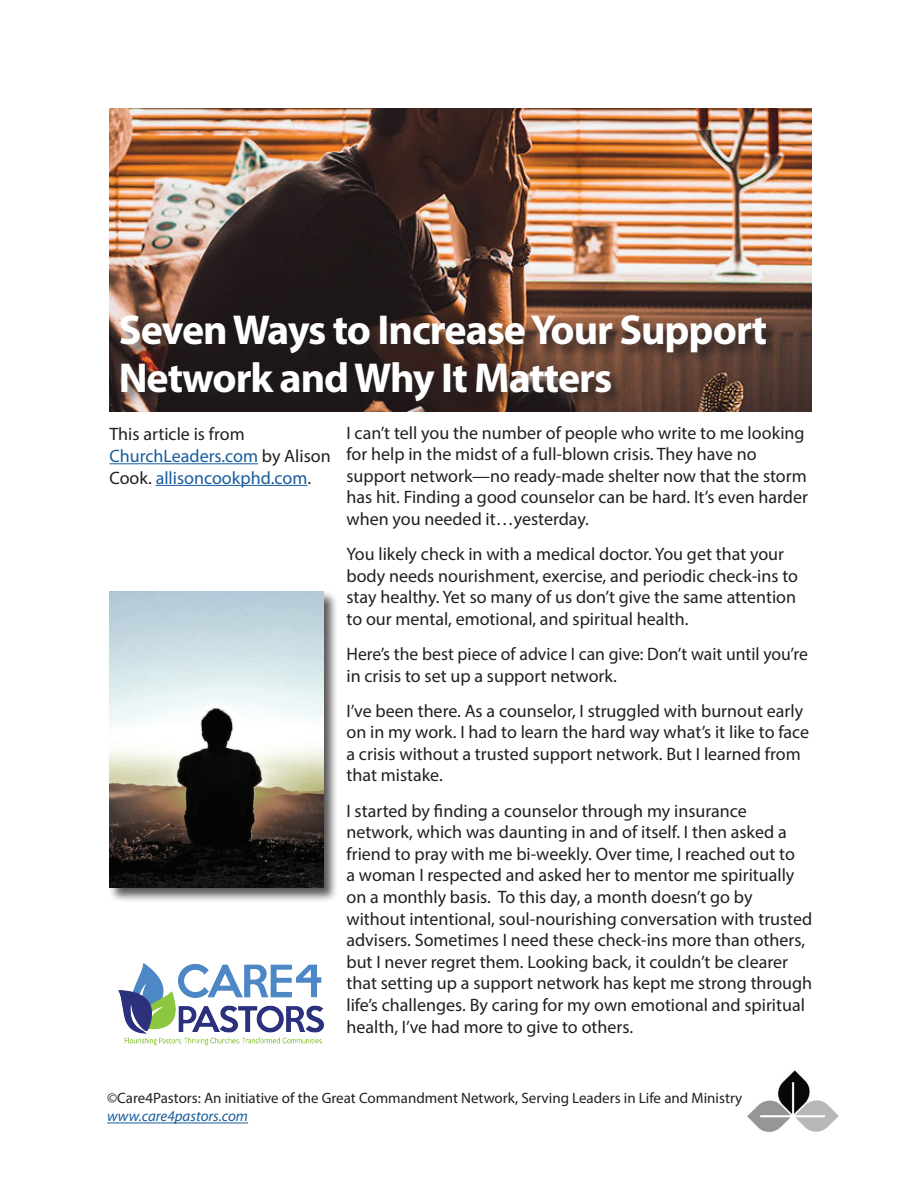
<style>
.page{position:relative;width:918px;height:1188px;background:#fff}
.page>*{position:absolute;margin:0;border:0;box-sizing:border-box;transform-origin:0 0}
.t1{font:700 42px/48px "Myriad Pro";letter-spacing:-.025em;color:#fff}
.t2{font:18px/21.6px "Myriad Pro";color:#231f20}
.t3{font:18px/21.6px "Myriad Pro";color:#175d9e}
.t4{font:15px "Myriad Pro";color:#231f20}
.t5{font:italic 15px "Myriad Pro";color:#175d9e}
.s1{color:#231f20}
</style>
<div class="page">
<img style="left:747px;top:1070px;width:92px;height:62px">
<hr style="left:107px;top:1123px;width:141px;height:1px;background:#175d9e">
<img style="left:110px;top:108px;width:702px;height:304px">
<div style="left:120px;top:314px;width:661px;height:102px;background:#231f20;opacity:.75"></div>
<hr style="left:110px;top:463px;width:148px;height:1px;background:#175d9e">
<hr style="left:156px;top:485px;width:151px;height:1px;background:#175d9e">
<img style="left:119px;top:964px;width:205px;height:81px">
<div style="left:108px;top:590px;width:231px;height:312px;background:#231f20;opacity:.75"></div>
<img style="left:110px;top:592px;width:214px;height:296px">
<h1 class="t1" style="left:119px;top:305px;width:650px">Seven Ways to Increase Your Support<br>Network and Why It Matters</h1>
<p class="t3" style="left:110px;top:423px;width:223px"><span class="s1">This article is from<br></span>ChurchLeaders.com <span class="s1">by Alison<br>Cook.</span> allisoncookphd.com<span class="s1">.</span></p>
<p class="t2" style="left:346px;top:421px;width:463px">I can’t tell you the number of people who write to me looking for help in the midst of a full-blown crisis. They have no support network—no ready-made shelter now that the storm has hit. Finding a good counselor can be hard. It’s even harder when you needed it…yesterday.</p>
<p class="t2" style="left:346px;top:543px;width:453px">You likely check in with a medical doctor. You get that your body needs nourishment, exercise, and periodic check-ins to stay healthy. Yet so many of us don’t give the same attention to our mental, emotional, and spiritual health.</p>
<p class="t2" style="left:346px;top:643px;width:463px">Here’s the best piece of advice I can give: Don’t wait until you’re in crisis to set up a support network.</p>
<p class="t2" style="left:347px;top:700px;width:464px">I’ve been there. As a counselor, I struggled with burnout early on in my work. I had to learn the hard way what’s it like to face a crisis without a trusted support network. But I learned from that mistake.</p>
<p class="t2" style="left:347px;top:799px;width:467px">I started by finding a counselor through my insurance network, which was daunting in and of itself. I then asked a friend to pray with me bi-weekly. Over time, I reached out to<br>a woman I respected and asked her to mentor me spiritually on a monthly basis. To this day, a month doesn’t go by without intentional, soul-nourishing conversation with trusted advisers. Sometimes I need these check-ins more than others, but I never regret them. Looking back, it couldn’t be clearer that setting up a support network has kept me strong through life’s challenges. By caring for my own emotional and spiritual health, I’ve had more to give to others.</p>
<p class="t4" style="left:107px;top:1089px;width:637px">©Care4Pastors: An initiative of the Great Commandment Network, Serving Leaders in Life and Ministry</p>
<p class="t5" style="left:107px;top:1107px;width:142px">www.care4pastors.com</p>
</div>
